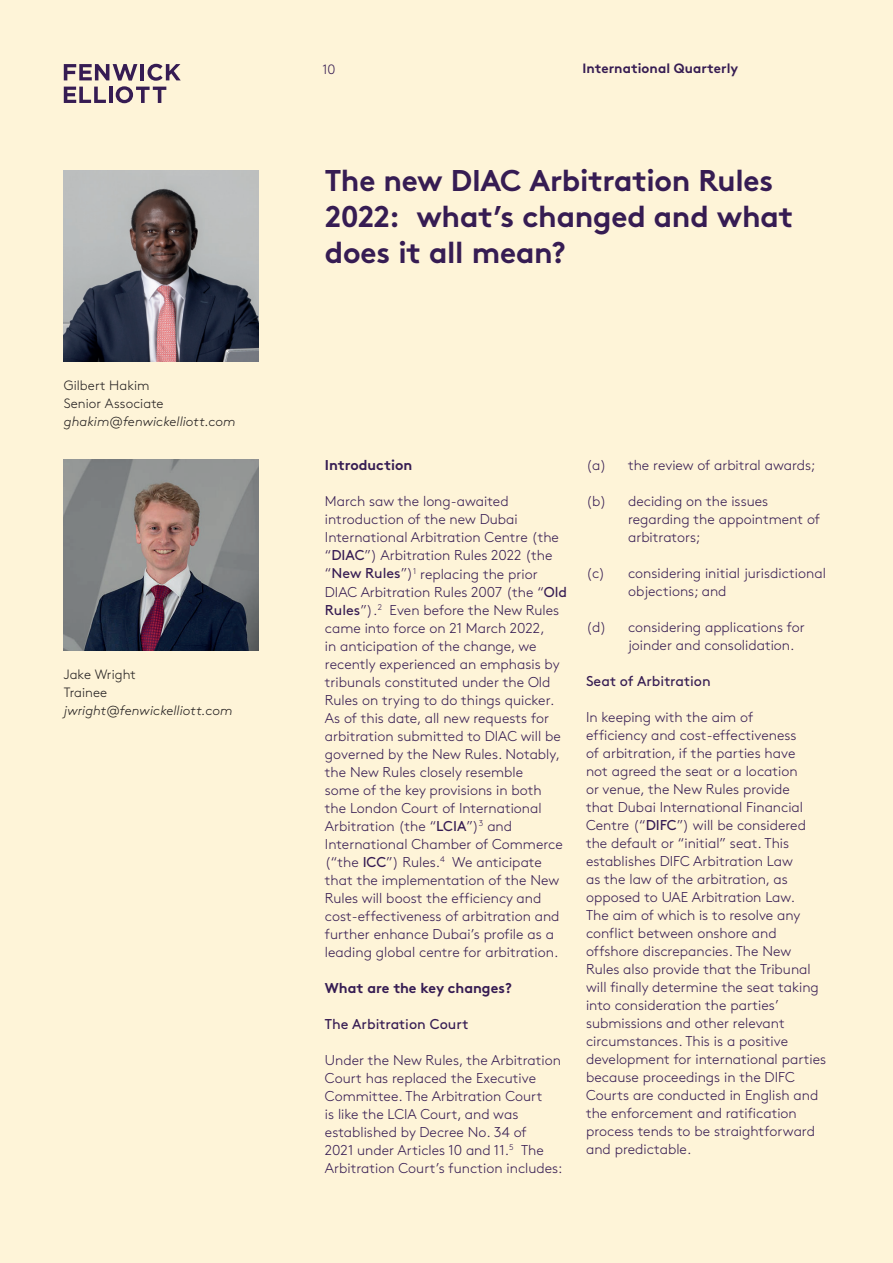
<style>
.page{position:relative;width:893px;height:1263px;background:#fef4d8}
.page>*{position:absolute;margin:0;border:0;box-sizing:border-box;transform-origin:0 0}
.t1{font:700 30px/36px "Brown";letter-spacing:-.015em;color:#361c53}
.t2{font:300 14.25px/18px "Brown";color:#361c53}
.t3{font:14.25px "Brown";color:#361c53}
.t4{font:700 14.25px "Brown";color:#361c53}
.t5{font:italic 300 13.5px "Brown";letter-spacing:.005em;color:#231f20}
.t6{font:300 13.5px/18px "Brown";letter-spacing:.005em;color:#231f20}
.t7{font:700 13.5px "Brown";letter-spacing:.005em;color:#361c53}
.t8{font:300 13.5px "Brown";color:#361c53}
.s1{font-weight:400}
</style>
<div class="page">
<svg style="left:64px;top:64px;width:117px;height:39px"></svg>
<img style="left:64px;top:170px;width:194px;height:191px">
<img style="left:64px;top:459px;width:194px;height:191px">
<p class="t6" style="left:64px;top:375px;width:101px">Gilbert Hakim<br>Senior Associate</p>
<p class="t5" style="left:64px;top:411px;width:173px">ghakim@fenwickelliott.com</p>
<p class="t6" style="left:64px;top:664px;width:74px">Jake Wright<br>Trainee</p>
<p class="t5" style="left:64px;top:700px;width:170px">jwright@fenwickelliott.com</p>
<p class="t8" style="left:323px;top:59px;width:14px">10</p>
<p class="t7" style="left:583px;top:58px;width:157px">International Quarterly</p>
<h1 class="t1" style="left:325px;top:160px;width:470px">The new DIAC Arbitration Rules<br>2022: what’s changed and what does it all mean?</h1>
<p class="t4" style="left:325px;top:454px;width:89px">Introduction</p>
<p class="t2" style="left:325px;top:491px;width:244px">March saw the long-awaited introduction of the new Dubai International Arbitration Centre (the “<span class="s1">DIAC</span>”) Arbitration Rules 2022 (the “<span class="s1">New Rules</span>”)<sup>1</sup> replacing the prior DIAC Arbitration Rules 2007 (the “<span class="s1">Old Rules</span>”).<sup>2</sup> Even before the New Rules came into force on 21 March 2022,<br>in anticipation of the change, we recently experienced an emphasis by tribunals constituted under the Old Rules on trying to do things quicker.<br>As of this date, all new requests for arbitration submitted to DIAC will be governed by the New Rules. Notably, the New Rules closely resemble<br>some of the key provisions in both<br>the London Court of International Arbitration (the “<span class="s1">LCIA</span>”)<sup>3</sup> and International Chamber of Commerce (“the <span class="s1">ICC</span>”) Rules.<sup>4</sup> We anticipate that the implementation of the New Rules will boost the efficiency and cost-effectiveness of arbitration and further enhance Dubai’s profile as a leading global centre for arbitration.</p>
<p class="t4" style="left:325px;top:976px;width:189px">What are the key changes?</p>
<p class="t3" style="left:325px;top:1013px;width:145px">The Arbitration Court</p>
<p class="t2" style="left:325px;top:1049px;width:239px">Under the New Rules, the Arbitration Court has replaced the Executive Committee. The Arbitration Court<br>is like the LCIA Court, and was established by Decree No. 34 of<br>2021 under Articles 10 and 11.<sup>5</sup> The Arbitration Court’s function includes:</p>
<p class="t2" style="left:586px;top:455px;width:231px">(a) the review of arbitral awards;</p>
<p class="t2" style="left:628px;top:491px;width:193px;text-indent:-42px">(b) deciding on the issues regarding the appointment of arbitrators;</p>
<p class="t2" style="left:628px;top:563px;width:199px;text-indent:-42px">(c) considering initial jurisdictional objections; and</p>
<p class="t2" style="left:628px;top:617px;width:178px;text-indent:-42px">(d) considering applications for joinder and consolidation.</p>
<p class="t3" style="left:586px;top:671px;width:126px">Seat of Arbitration</p>
<p class="t2" style="left:586px;top:707px;width:242px">In keeping with the aim of<br>efficiency and cost-effectiveness<br>of arbitration, if the parties have<br>not agreed the seat or a location<br>or venue, the New Rules provide<br>that Dubai International Financial Centre (“<span class="s1">DIFC</span>”) will be considered the default or “initial” seat. This establishes DIFC Arbitration Law<br>as the law of the arbitration, as opposed to UAE Arbitration Law.<br>The aim of which is to resolve any conflict between onshore and offshore discrepancies. The New Rules also provide that the Tribunal will finally determine the seat taking into consideration the parties’ submissions and other relevant circumstances. This is a positive development for international parties because proceedings in the DIFC Courts are conducted in English and the enforcement and ratification process tends to be straightforward and predictable.</p>
</div>
